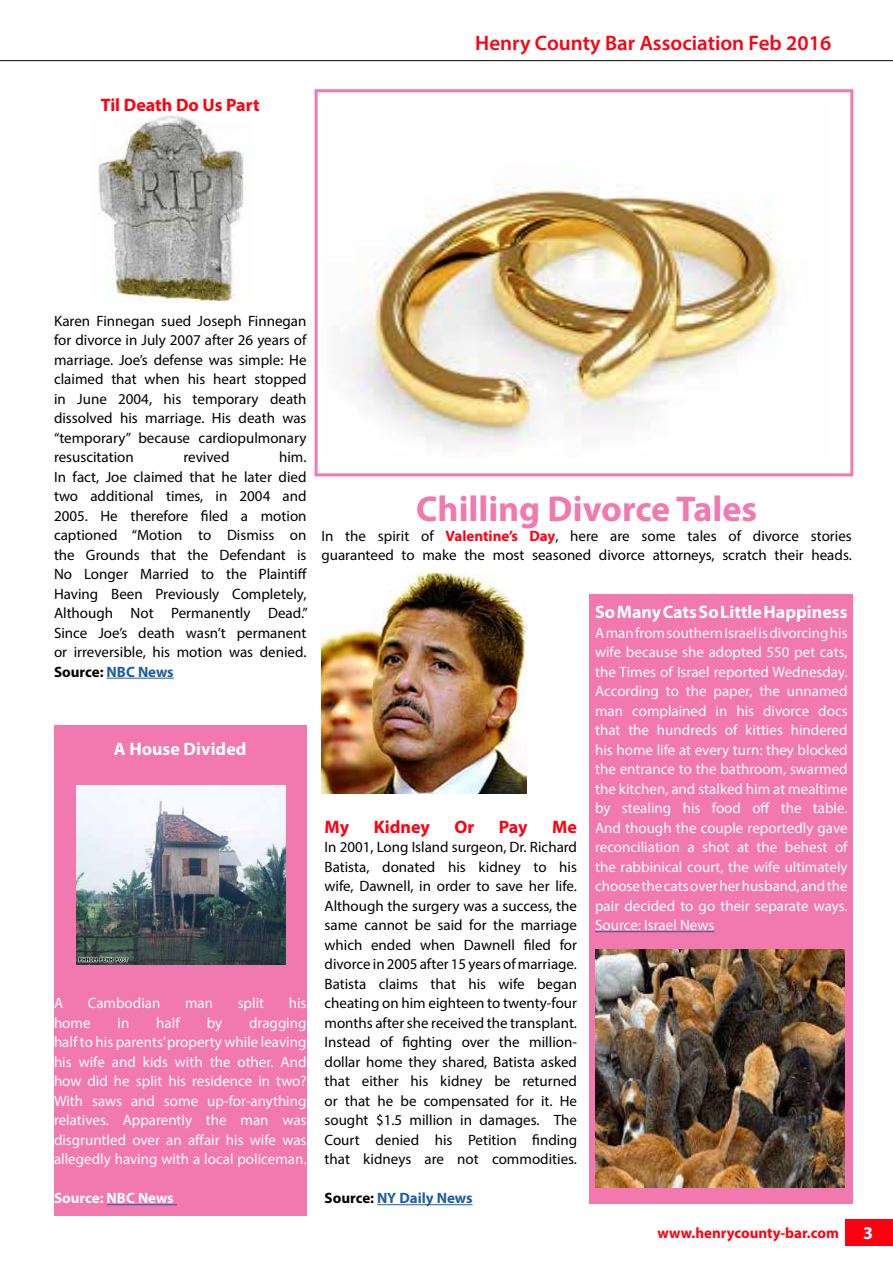
<style>
.page{position:relative;width:893px;height:1263px;background:#fff}
.page>*{position:absolute;margin:0;border:0;box-sizing:border-box;transform-origin:0 0}
.t1{font:700 36px "Myriad Pro";color:#f179af}
.t2{font:600 21px "Myriad Pro";color:#f01}
.t3{font:700 18px "Myriad Pro";color:#fff}
.t4{font:700 18px "Myriad Pro";color:#f01}
.t5{font:15px/19.5px "Myriad Pro";color:#000;text-align:justify}
.t6{font:15px/19.5px "Myriad Pro";color:#fff;text-align:justify}
.t7{font:700 15px "Myriad Pro";color:#f01}
.t8{font:700 15px "Myriad Pro";color:#215e9e}
.t9{font:700 15px "Myriad Pro";color:#fff}
.s1{font-weight:700}
.s2{font-weight:700;color:#215e9e}
.s3{font-weight:700;color:#f01}
.s4{color:#000}
</style>
<div class="page">
<div style="left:590px;top:594px;width:263px;height:609px;background:#f179af"></div>
<div style="left:54px;top:726px;width:252px;height:490px;background:#f179af"></div>
<svg style="left:0;top:60px;width:893px;height:1px"></svg>
<img style="left:347px;top:183px;width:438px;height:265px">
<hr style="left:107px;top:678px;width:67px;height:1px;background:#215e9e">
<hr style="left:107px;top:1204px;width:70px;height:1px;background:#215e9e">
<img style="left:98px;top:114px;width:147px;height:188px">
<img style="left:77px;top:786px;width:209px;height:178px">
<hr style="left:377px;top:1204px;width:96px;height:1px;background:#215e9e">
<hr style="left:595px;top:931px;width:119px;height:1px;background:#215e9e">
<img style="left:595px;top:950px;width:249px;height:237px">
<div style="left:846px;top:1219px;width:47px;height:26px;background:#f01"></div>
<img style="left:321px;top:573px;width:205px;height:221px">
<div style="left:315px;top:89px;width:538px;height:387px;border:3px solid #f179af"></div>
<p class="t4" style="left:101px;top:93px;width:160px">Til Death Do Us Part</p>
<h2 class="t2" style="left:475px;top:29px;width:357px">Henry County Bar Association Feb 2016</h2>
<p class="t5" style="left:54px;top:311px;width:254px">Karen Finnegan sued Joseph Finnegan for divorce in July 2007 after 26 years of marriage. Joe’s defense was simple: He claimed that when his heart stopped in June 2004, his temporary death dissolved his marriage. His death was “temporary” because cardiopulmonary resuscitation</p>
<p class="t5" style="left:54px;top:447px;width:255px;text-indent:225px">him.<br>In fact, Joe claimed that he later died two additional times, in 2004 and 2005. He therefore filed a motion captioned “Motion to Dismiss on the Grounds that the Defendant is No Longer Married to the Plaintiff Having Been Previously Completely, Although Not Permanently Dead.” Since Joe’s death wasn’t permanent or irreversible, his motion was denied.<br><span class="s1">Source:</span> <span class="s2">NBC News</span></p>
<p class="t5" style="left:183px;top:447px;width:48px">revived</p>
<p class="t3" style="left:114px;top:737px;width:134px">A House Divided</p>
<p class="t6" style="left:54px;top:993px;width:11px">A</p>
<p class="t6" style="left:88px;top:993px;width:74px">Cambodian</p>
<p class="t6" style="left:185px;top:993px;width:30px">man</p>
<p class="t6" style="left:238px;top:993px;width:28px">split</p>
<p class="t6" style="left:289px;top:993px;width:19px">his</p>
<p class="t6" style="left:54px;top:1013px;width:38px">home</p>
<p class="t6" style="left:118px;top:1013px;width:13px">in</p>
<p class="t6" style="left:156px;top:1013px;width:25px">half</p>
<p class="t6" style="left:207px;top:1013px;width:17px">by</p>
<p class="t6" style="left:54px;top:1013px;width:254px;text-indent:195px">dragging half to his parents’ property while leaving his wife and kids with the other. And how did he split his residence in two?<br>With saws and some up-for-anything relatives. Apparently the man was disgruntled over an affair his wife was allegedly having with a local policeman.</p>
<p class="t9" style="left:54px;top:1188px;width:121px">Source: NBC News</p>
<h1 class="t1" style="left:416px;top:486px;width:342px">Chilling Divorce Tales</h1>
<p class="t5" style="left:321px;top:526px;width:532px">In the spirit of <span class="s3">Valentine’s Day</span>, here are some tales of divorce stories guaranteed to make the most seasoned divorce attorneys, scratch their heads.</p>
<p class="t4" style="left:325px;top:815px;width:26px">My</p>
<p class="t4" style="left:374px;top:815px;width:58px">Kidney</p>
<p class="t4" style="left:454px;top:815px;width:21px">Or</p>
<p class="t4" style="left:499px;top:815px;width:30px">Pay</p>
<p class="t4" style="left:552px;top:815px;width:26px">Me</p>
<p class="t5" style="left:325px;top:837px;width:254px">In 2001, Long Island surgeon, Dr. Richard Batista, donated his kidney to his wife, Dawnell, in order to save her life.<br>Although the surgery was a success, the same cannot be said for the marriage which ended when Dawnell filed for divorce in 2005 after 15 years of marriage.<br>Batista claims that his wife began cheating on him eighteen to twenty-four months after she received the transplant.<br>Instead of fighting over the million&shy;dollar home they shared, Batista asked that either his kidney be returned or that he be compensated for it. He sought $1.5 million in damages. The Court denied his Petition finding that kidneys are not commodities.</p>
<p class="t8" style="left:325px;top:1188px;width:150px"><span class="s4">Source:</span> NY Daily News</p>
<p class="t3" style="left:595px;top:600px;width:254px">So Many Cats So Little Happiness</p>
<p class="t6" style="left:595px;top:623px;width:254px">A man from southern Israel is divorcing his wife because she adopted 550 pet cats, the Times of Israel reported Wednesday.<br>According to the paper, the unnamed man complained in his divorce docs that the hundreds of kitties hindered his home life at every turn: they blocked the entrance to the bathroom, swarmed the kitchen, and stalked him at mealtime by stealing his food off the table.<br>And though the couple reportedly gave reconciliation a shot at the behest of the rabbinical court, the wife ultimately choose the cats over her husband, and the pair decided to go their separate ways.<br>Source: Israel News</p>
<p class="t7" style="left:657px;top:1223px;width:183px">www.henrycounty-bar.com</p>
<p class="t3" style="left:863px;top:1221px;width:11px">3</p>
</div>
